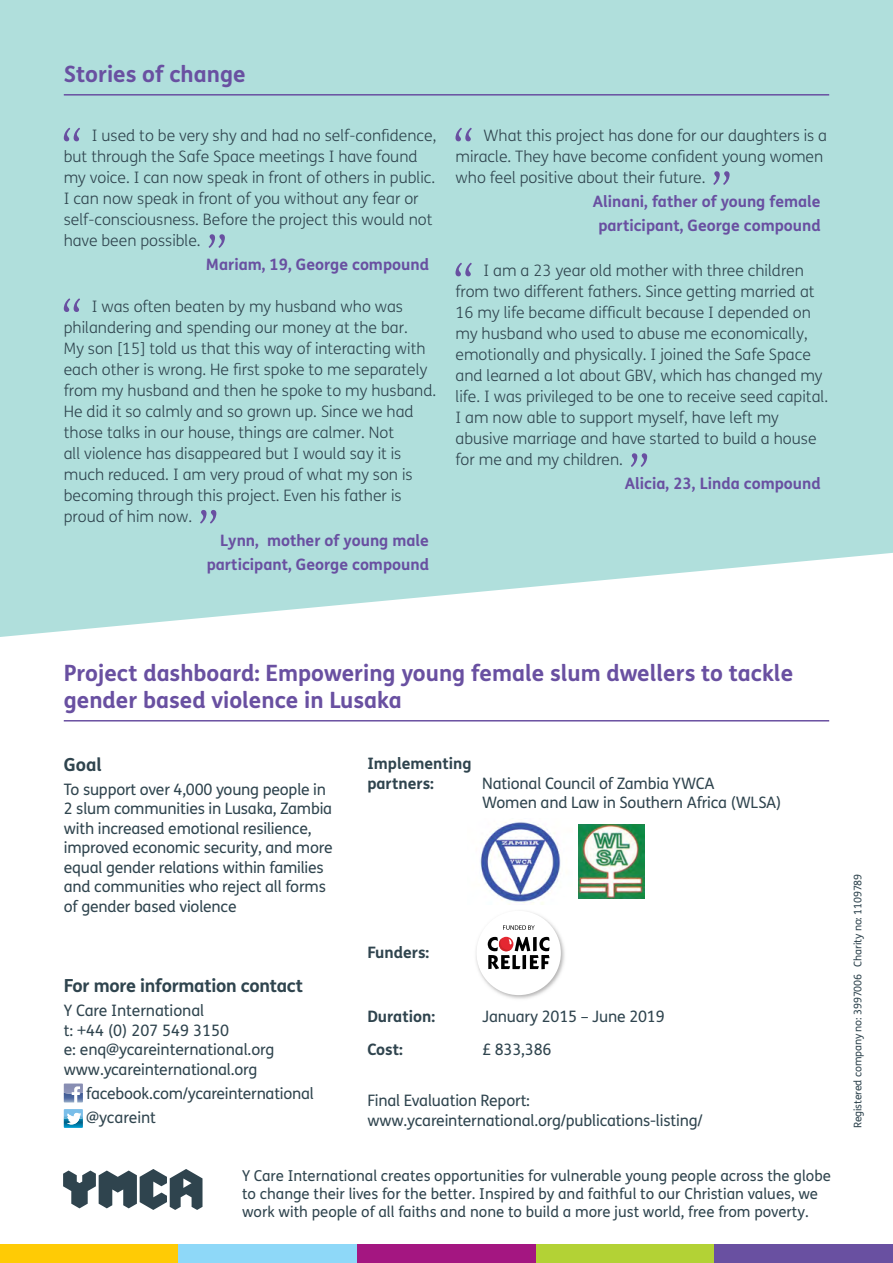
<style>
.page{position:relative;width:893px;height:1263px;background:#fff}
.page>*{position:absolute;margin:0;border:0;box-sizing:border-box;transform-origin:0 0}
.t1{font:700 22.5px/27px "FS Me";color:#6950a1}
.t2{font:700 18px "FS Me";letter-spacing:-.015em;color:#2f444e}
.t3{font:300 15.75px/21px "FS Me";color:#2f444e}
.t4{font:15.75px/19.5px "FS Me";letter-spacing:-.01em;color:#2f444e}
.t5{font:700 15.75px/24px "FS Me";color:#6950a1;text-align:right}
.t6{font:700 15.75px/19.5px "FS Me";color:#2f444e}
.t7{font:15px/18px "FS Me";color:#2f444e}
.t8{font:10.5px "FS Me";letter-spacing:-.015em;color:#2f444e}
</style>
<div class="page">
<div style="left:0;top:0;width:893px;height:637px;background:#b0dfdc"></div>
<div style="left:0;top:1244px;width:179px;height:19px;background:#ffcb05"></div>
<div style="left:179px;top:1244px;width:178px;height:19px;background:#8ed8f8"></div>
<div style="left:357px;top:1244px;width:179px;height:19px;background:#a41681"></div>
<div style="left:536px;top:1244px;width:178px;height:19px;background:#b3d235"></div>
<div style="left:714px;top:1244px;width:179px;height:19px;background:#6950a1"></div>
<hr style="left:64px;top:94px;width:765px;height:2px;background:#6950a1">
<svg style="left:64px;top:128px;width:16px;height:13px"></svg>
<svg style="left:209px;top:234px;width:16px;height:14px"></svg>
<svg style="left:64px;top:298px;width:16px;height:14px"></svg>
<svg style="left:200px;top:510px;width:16px;height:14px"></svg>
<svg style="left:455px;top:128px;width:17px;height:13px"></svg>
<svg style="left:713px;top:171px;width:17px;height:14px"></svg>
<svg style="left:455px;top:263px;width:17px;height:13px"></svg>
<svg style="left:631px;top:453px;width:16px;height:14px"></svg>
<hr style="left:64px;top:720px;width:765px;height:1px;background:#6950a1">
<img style="left:476px;top:912px;width:89px;height:87px">
<div style="left:476px;top:911px;width:85px;height:84px;background:#fff;border-radius:50%"></div>
<svg style="left:503px;top:925px;width:32px;height:5px"></svg>
<svg style="left:488px;top:937px;width:62px;height:32px"></svg>
<img style="left:480px;top:822px;width:81px;height:83px">
<img style="left:579px;top:825px;width:65px;height:73px">
<svg style="left:63px;top:1169px;width:139px;height:41px"></svg>
<svg style="left:64px;top:1083px;width:19px;height:19px"></svg>
<svg style="left:64px;top:1109px;width:19px;height:19px"></svg>
<h1 class="t1" style="left:64px;top:60px;width:183px">Stories of change</h1>
<p class="t3" style="left:64px;top:125px;width:374px;text-indent:28px">I used to be very shy and had no self-confidence, but through the Safe Space meetings I have found my voice. I can now speak in front of others in public.<br>I can now speak in front of you without any fear or self-consciousness. Before the project this would not have been possible.</p>
<p class="t5" style="left:206px;top:252px;width:225px">Mariam, 19, George compound</p>
<p class="t3" style="left:64px;top:296px;width:374px;text-indent:28px">I was often beaten by my husband who was philandering and spending our money at the bar.<br>My son [15] told us that this way of interacting with each other is wrong. He first spoke to me separately from my husband and then he spoke to my husband.<br>He did it so calmly and so grown up. Since we had those talks in our house, things are calmer. Not<br>all violence has disappeared but I would say it is much reduced. I am very proud of what my son is becoming through this project. Even his father is proud of him now.</p>
<p class="t5" style="left:207px;top:528px;width:224px">Lynn, mother of young male participant, George compound</p>
<p class="t3" style="left:455px;top:125px;width:373px;text-indent:28px">What this project has done for our daughters is a miracle. They have become confident young women who feel positive about their future.</p>
<p class="t5" style="left:593px;top:189px;width:229px;text-align:center">Alinani, father of young female participant, George compound</p>
<p class="t3" style="left:455px;top:260px;width:374px;text-indent:28px">I am a 23 year old mother with three children from two different fathers. Since getting married at 16 my life became difficult because I depended on my husband who used to abuse me economically, emotionally and physically. I joined the Safe Space and learned a lot about GBV, which has changed my life. I was privileged to be one to receive seed capital.<br>I am now able to support myself, have left my abusive marriage and have started to build a house for me and my children.</p>
<p class="t5" style="left:625px;top:471px;width:197px">Alicia, 23, Linda compound</p>
<h1 class="t1" style="left:64px;top:659px;width:731px">Project dashboard: Empowering young female slum dwellers to tackle gender based violence in Lusaka</h1>
<p class="t2" style="left:64px;top:751px;width:40px">Goal</p>
<p class="t4" style="left:64px;top:779px;width:270px">To support over 4,000 young people in 2 slum communities in Lusaka, Zambia with increased emotional resilience, improved economic security, and more equal gender relations within families and communities who reject all forms of gender based violence</p>
<p class="t6" style="left:367px;top:753px;width:106px">Implementing partners:</p>
<p class="t4" style="left:482px;top:773px;width:301px">National Council of Zambia YWCA<br>Women and Law in Southern Africa (WLSA)</p>
<p class="t6" style="left:367px;top:942px;width:63px">Funders:</p>
<p class="t2" style="left:64px;top:972px;width:241px">For more information contact</p>
<p class="t4" style="left:64px;top:1001px;width:212px">Y Care International<br>t: +44 (0) 207 549 3150<br>e: enq@ycareinternational.org www.ycareinternational.org</p>
<p class="t4" style="left:86px;top:1081px;width:229px;line-height:24px">facebook.com/ycareinternational @ycareint</p>
<p class="t6" style="left:367px;top:1006px;width:69px">Duration:</p>
<p class="t4" style="left:482px;top:1007px;width:184px">January 2015 – June 2019</p>
<p class="t6" style="left:367px;top:1038px;width:37px">Cost:</p>
<p class="t4" style="left:482px;top:1039px;width:71px">£ 833,386</p>
<p class="t4" style="left:367px;top:1091px;width:337px">Final Evaluation Report: www.ycareinternational.org/publications-listing/</p>
<p class="t7" style="left:242px;top:1166px;width:590px">Y Care International creates opportunities for vulnerable young people across the globe to change their lives for the better. Inspired by and faithful to our Christian values, we work with people of all faiths and none to build a more just world, free from poverty.</p>
<p class="t8" style="left:850px;top:1128px;width:256px;rotate:-90deg">Registered company no: 3997006 Charity no: 1109789</p>
</div>
